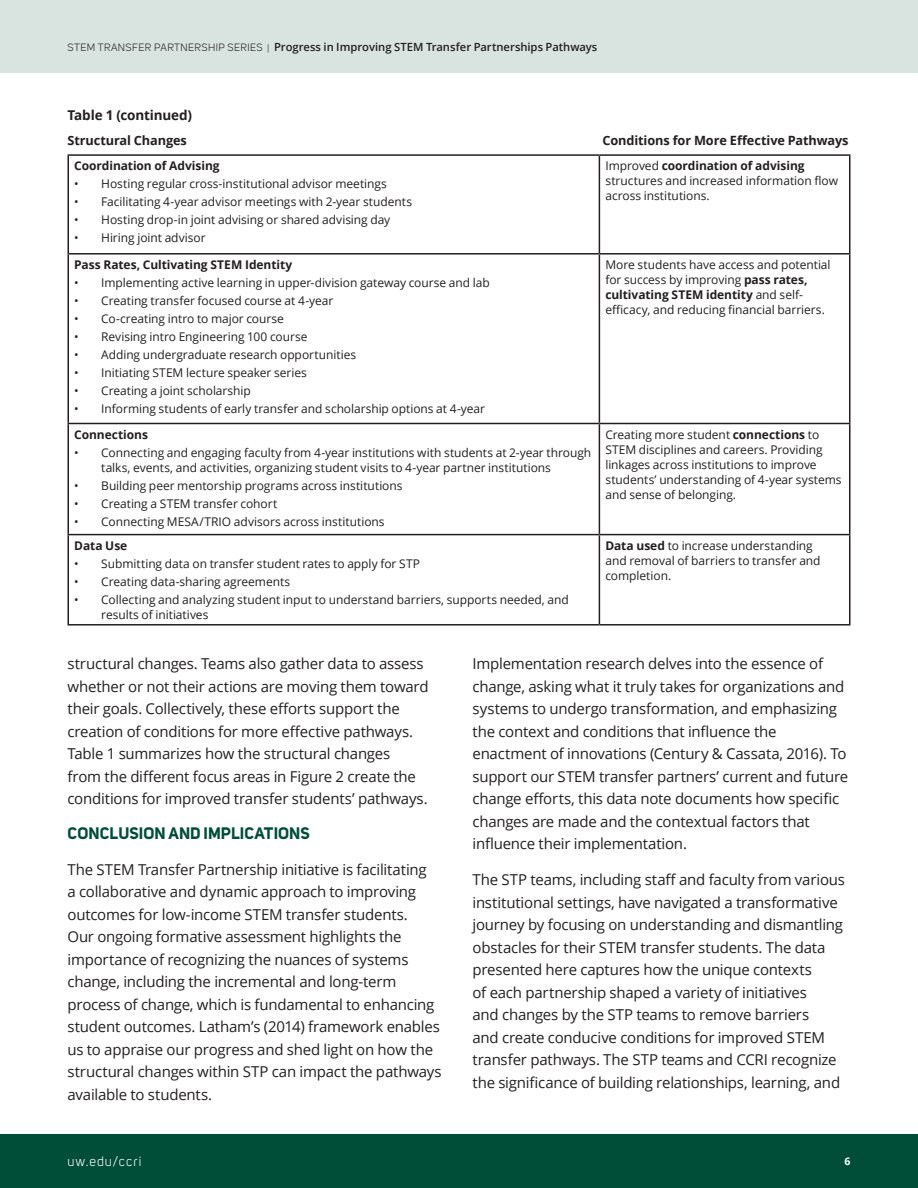
<style>
.page{position:relative;width:918px;height:1188px;background:#fff}
.page>*{position:absolute;margin:0;border:0;box-sizing:border-box;transform-origin:0 0}
.t1{font:700 16.5px "Uni Sans";color:#004e38}
.t2{font:15px/22.5px "Open Sans";letter-spacing:-.015em;color:#231f20}
.text{font:700 13.5px "Open Sans";letter-spacing:-.01em;color:#231f20}
.t3{font:13.5px "Uni Sans";letter-spacing:.08em;color:#fff}
.text-2{font:700 12.75px "Open Sans";letter-spacing:-.01em;color:#231f20}
.text-3{font:12px/15px "Open Sans";letter-spacing:-.005em;color:#231f20}
.text-4{font:700 12px "Open Sans";letter-spacing:-.005em;color:#231f20}
.t4{font:600 11.25px "Open Sans";letter-spacing:-.005em;color:#231f20}
.t5{font:700 10.5px "Open Sans";color:#fff}
.s1{font-family:"Uni Sans";font-weight:400;font-size:10.5px}
.s2{font-family:"Uni Sans";font-weight:400;font-size:9px}
.s3{font-weight:700}
</style>
<div class="page">
<div style="left:0;top:1134px;width:918px;height:54px;background:#004e38"></div>
<div style="left:0;top:0;width:918px;height:73px;background:#d9e4e0"></div>
<hr style="left:68px;top:154px;width:531px;height:2px;background:#231f20">
<hr style="left:68px;top:156px;width:1px;height:97px;background:#231f20">
<hr style="left:599px;top:154px;width:251px;height:2px;background:#231f20">
<hr style="left:599px;top:156px;width:1px;height:97px;background:#231f20">
<hr style="left:849px;top:156px;width:1px;height:97px;background:#231f20">
<hr style="left:68px;top:253px;width:531px;height:2px;background:#231f20">
<hr style="left:68px;top:255px;width:1px;height:168px;background:#231f20">
<hr style="left:599px;top:253px;width:251px;height:2px;background:#231f20">
<hr style="left:599px;top:255px;width:1px;height:168px;background:#231f20">
<hr style="left:849px;top:255px;width:1px;height:168px;background:#231f20">
<hr style="left:68px;top:423px;width:531px;height:1px;background:#231f20">
<hr style="left:68px;top:424px;width:1px;height:110px;background:#231f20">
<hr style="left:599px;top:423px;width:251px;height:1px;background:#231f20">
<hr style="left:599px;top:424px;width:1px;height:110px;background:#231f20">
<hr style="left:849px;top:424px;width:1px;height:110px;background:#231f20">
<hr style="left:68px;top:534px;width:531px;height:1px;background:#231f20">
<hr style="left:68px;top:535px;width:1px;height:89px;background:#231f20">
<hr style="left:599px;top:534px;width:251px;height:1px;background:#231f20">
<hr style="left:599px;top:535px;width:1px;height:89px;background:#231f20">
<hr style="left:849px;top:535px;width:1px;height:89px;background:#231f20">
<hr style="left:68px;top:624px;width:531px;height:2px;background:#231f20">
<hr style="left:599px;top:624px;width:251px;height:2px;background:#231f20">
<p class="t4" style="left:68px;top:39px;width:531px"><span class="s1">STEM TRANSFER PARTNERSHIP SERIES</span> <span class="s2">|</span> Progress in Improving STEM Transfer Partnerships Pathways</p>
<p class="text" style="left:68px;top:105px;width:126px">Table 1 (continued)</p>
<p class="text-2" style="left:68px;top:131px;width:121px">Structural Changes</p>
<p class="text-2" style="left:602px;top:131px;width:248px">Conditions for More Effective Pathways</p>
<p class="text-4" style="left:74px;top:157px;width:147px">Coordination of Advising</p>
<p class="text-3" style="left:74px;top:176px;width:314px">• Hosting regular cross-institutional advisor meetings</p>
<p class="text-3" style="left:74px;top:194px;width:339px">• Facilitating 4-year advisor meetings with 2-year students</p>
<p class="text-3" style="left:74px;top:212px;width:318px">• Hosting drop-in joint advising or shared advising day</p>
<p class="text-3" style="left:74px;top:230px;width:133px">• Hiring joint advisor</p>
<p class="text-4" style="left:74px;top:256px;width:220px">Pass Rates, Cultivating STEM Identity</p>
<p class="text-3" style="left:74px;top:275px;width:417px">• Implementing active learning in upper-division gateway course and lab</p>
<p class="text-3" style="left:74px;top:293px;width:261px">• Creating transfer focused course at 4-year</p>
<p class="text-3" style="left:74px;top:311px;width:211px">• Co-creating intro to major course</p>
<p class="text-3" style="left:74px;top:329px;width:235px">• Revising intro Engineering 100 course</p>
<p class="text-3" style="left:74px;top:347px;width:283px">• Adding undergraduate research opportunities</p>
<p class="text-3" style="left:74px;top:365px;width:234px">• Initiating STEM lecture speaker series</p>
<p class="text-3" style="left:74px;top:383px;width:178px">• Creating a joint scholarship</p>
<p class="text-3" style="left:74px;top:401px;width:412px">• Informing students of early transfer and scholarship options at 4-year</p>
<p class="text-4" style="left:74px;top:426px;width:75px">Connections</p>
<p class="text-3" style="left:101px;top:445px;width:492px;text-indent:-27px">• Connecting and engaging faculty from 4-year institutions with students at 2-year through talks, events, and activities, organizing student visits to 4-year partner institutions</p>
<p class="text-3" style="left:74px;top:478px;width:330px">• Building peer mentorship programs across institutions</p>
<p class="text-3" style="left:74px;top:496px;width:205px">• Creating a STEM transfer cohort</p>
<p class="text-3" style="left:74px;top:514px;width:312px">• Connecting MESA/TRIO advisors across institutions</p>
<p class="text-4" style="left:74px;top:537px;width:55px">Data Use</p>
<p class="text-3" style="left:74px;top:556px;width:347px">• Submitting data on transfer student rates to apply for STP</p>
<p class="text-3" style="left:74px;top:574px;width:218px">• Creating data-sharing agreements</p>
<p class="text-3" style="left:101px;top:592px;width:469px;text-indent:-27px">• Collecting and analyzing student input to understand barriers, supports needed, and results of initiatives</p>
<p class="text-3" style="left:605px;top:158px;width:234px">Improved <span class="s3">coordination of advising </span>structures and increased information flow across institutions.</p>
<p class="text-3" style="left:605px;top:257px;width:227px">More students have access and potential for success by improving <span class="s3">pass rates, cultivating STEM identity</span> and self&shy;efficacy, and reducing financial barriers.</p>
<p class="text-3" style="left:605px;top:427px;width:238px">Creating more student <span class="s3">connections</span> to STEM disciplines and careers. Providing linkages across institutions to improve students’ understanding of 4-year systems and sense of belonging.</p>
<p class="text-3" style="left:605px;top:538px;width:217px"><span class="s3">Data used</span> to increase understanding and removal of barriers to transfer and completion.</p>
<p class="t2" style="left:68px;top:652px;width:363px">structural changes. Teams also gather data to assess whether or not their actions are moving them toward their goals. Collectively, these efforts support the creation of conditions for more effective pathways.<br>Table 1 summarizes how the structural changes<br>from the different focus areas in Figure 2 create the conditions for improved transfer students’ pathways.</p>
<p class="t1" style="left:68px;top:823px;width:244px">CONCLUSION AND IMPLICATIONS</p>
<p class="t2" style="left:68px;top:858px;width:376px">The STEM Transfer Partnership initiative is facilitating<br>a collaborative and dynamic approach to improving outcomes for low-income STEM transfer students.<br>Our ongoing formative assessment highlights the importance of recognizing the nuances of systems change, including the incremental and long-term process of change, which is fundamental to enhancing student outcomes. Latham’s (2014) framework enables us to appraise our progress and shed light on how the structural changes within STP can impact the pathways available to students.</p>
<p class="t2" style="left:472px;top:652px;width:377px">Implementation research delves into the essence of change, asking what it truly takes for organizations and systems to undergo transformation, and emphasizing the context and conditions that influence the enactment of innovations (Century &amp; Cassata, 2016). To support our STEM transfer partners’ current and future change efforts, this data note documents how specific changes are made and the contextual factors that influence their implementation.</p>
<p class="t2" style="left:472px;top:868px;width:374px">The STP teams, including staff and faculty from various institutional settings, have navigated a transformative journey by focusing on understanding and dismantling obstacles for their STEM transfer students. The data presented here captures how the unique contexts<br>of each partnership shaped a variety of initiatives<br>and changes by the STP teams to remove barriers<br>and create conducive conditions for improved STEM transfer pathways. The STP teams and CCRI recognize the significance of building relationships, learning, and</p>
<p class="t3" style="left:68px;top:1153px;width:75px">uw.edu/ccri</p>
<p class="t5" style="left:845px;top:1154px;width:7px">6</p>
</div>
